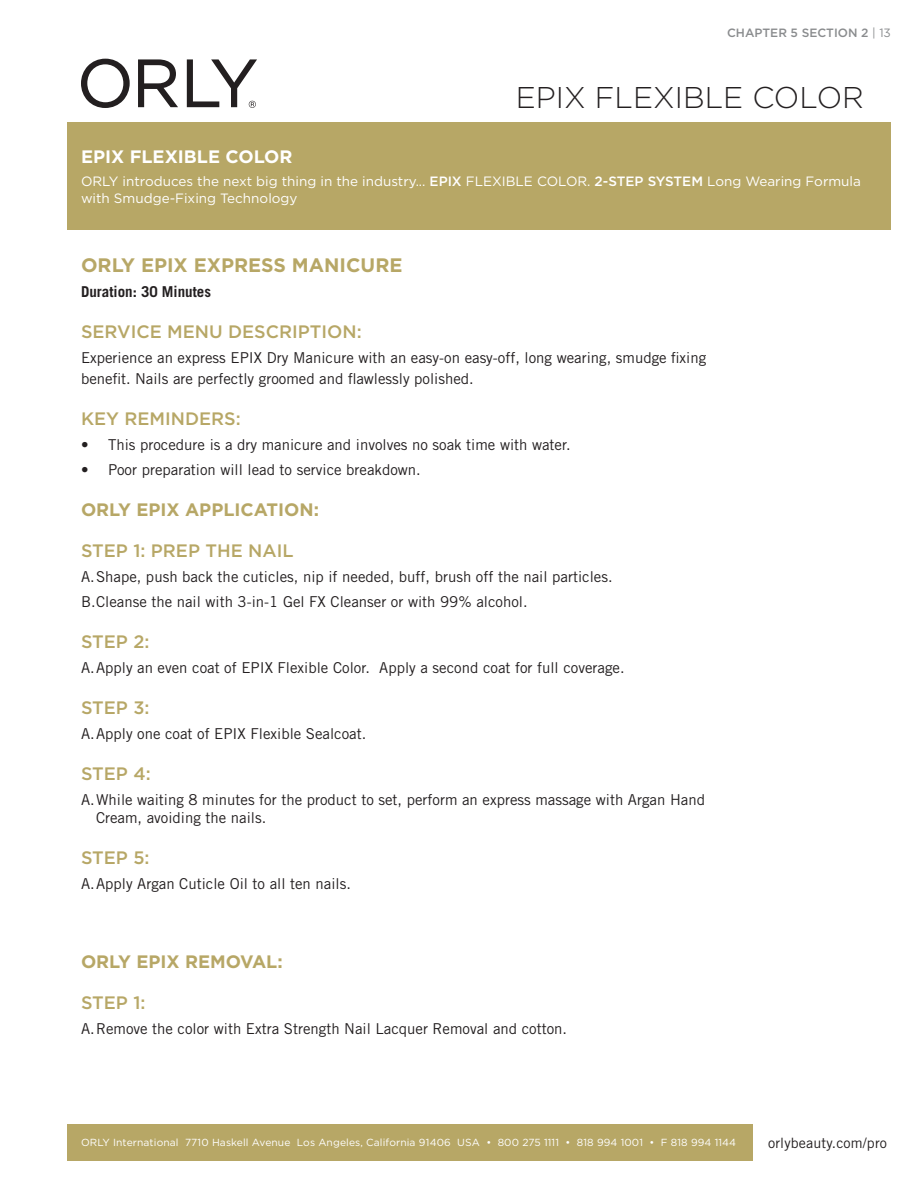
<style>
.page{position:relative;width:918px;height:1188px;background:#fff}
.page>*{position:absolute;margin:0;border:0;box-sizing:border-box;transform-origin:0 0}
.t1{font:300 30px "Gotham";color:#231f20}
.t2{font:700 19.5px "Gotham";color:#b7a766}
.t3{font:500 18px "Gotham";color:#b7a766}
.t4{font:700 18px "Gotham";color:#b7a766}
.t5{font:700 18px "Gotham";color:#fff}
.t6{font:15px/21px "Trade Gothic";color:#231f20}
.t7{font:700 15px "Trade Gothic";color:#231f20}
.t8{font:14.25px "Trade Gothic";letter-spacing:.01em;color:#231f20}
.t9{font:13.5px/16.5px "Gotham";color:#fff}
.t10{font:500 12px "Gotham";color:#8a8c8e}
.t11{font:10.2px "Gotham";letter-spacing:.01em;color:#fff}
.s1{font-weight:400}
.s2{font-weight:500}
</style>
<div class="page">
<div style="left:68px;top:1125px;width:685px;height:36px;background:#b7a766"></div>
<svg style="left:81px;top:59px;width:49px;height:49px"></svg>
<svg style="left:138px;top:59px;width:40px;height:48px"></svg>
<svg style="left:187px;top:59px;width:70px;height:49px"></svg>
<div style="left:68px;top:122px;width:823px;height:108px;background:#b7a766"></div>
<p class="t10" style="left:727px;top:25px;width:165px">CHAPTER 5 SECTION 2 <span class="s1">| 13</span></p>
<h1 class="t1" style="left:516px;top:78px;width:350px">EPIX FLEXIBLE COLOR</h1>
<p class="t5" style="left:81px;top:145px;width:213px">EPIX FLEXIBLE COLOR</p>
<p class="t9" style="left:81px;top:173px;width:781px">ORLY introduces the next big thing in the industry... <span class="s2">EPIX</span> FLEXIBLE COLOR. <span class="s2">2-STEP SYSTEM</span> Long Wearing Formula with Smudge-Fixing Technology</p>
<h2 class="t2" style="left:81px;top:252px;width:323px">ORLY EPIX EXPRESS MANICURE</h2>
<p class="t7" style="left:81px;top:282px;width:132px">Duration: 30 Minutes</p>
<p class="t3" style="left:81px;top:320px;width:61px">SERVICE</p>
<p class="t3" style="left:167px;top:320px;width:29px">MENU</p>
<p class="t3" style="left:228px;top:320px;width:27px">DESCRIPTION</p>
<p class="t3" style="left:357px;top:320px;width:7px">:</p>
<p class="t6" style="left:81px;top:347px;width:627px">Experience an express EPIX Dry Manicure with an easy-on easy-off, long wearing, smudge fixing benefit. Nails are perfectly groomed and flawlessly polished.</p>
<p class="t3" style="left:81px;top:407px;width:57px">KEY REMINDERS</p>
<p class="t3" style="left:236px;top:407px;width:7px">:</p>
<p class="t6" style="left:81px;top:434px;width:491px">• This procedure is a dry manicure and involves no soak time with water.</p>
<p class="t6" style="left:81px;top:459px;width:341px">• Poor preparation will lead to service breakdown.</p>
<p class="t4" style="left:81px;top:498px;width:131px">ORLY EPIX APPLICA</p>
<p class="t4" style="left:266px;top:498px;width:24px">TION</p>
<p class="t4" style="left:314px;top:498px;width:7px">:</p>
<p class="t3" style="left:81px;top:539px;width:13px">STEP</p>
<p class="t3" style="left:133px;top:539px;width:43px">1: PREP</p>
<p class="t3" style="left:205px;top:539px;width:13px">THE</p>
<p class="t3" style="left:248px;top:539px;width:12px">NAIL</p>
<p class="t6" style="left:81px;top:564px;width:533px;line-height:24.8px">A.Shape, push back the cuticles, nip if needed, buff, brush off the nail particles.<br>B.Cleanse the nail with 3-in-1 Gel FX Cleanser or with 99% alcohol.</p>
<p class="t3" style="left:81px;top:630px;width:13px">STEP</p>
<p class="t3" style="left:133px;top:630px;width:18px">2:</p>
<p class="t6" style="left:81px;top:657px;width:545px">A.Apply an even coat of EPIX Flexible Color. Apply a second coat for full coverage.</p>
<p class="t3" style="left:81px;top:696px;width:13px">STEP</p>
<p class="t3" style="left:133px;top:696px;width:18px">3:</p>
<p class="t6" style="left:81px;top:723px;width:287px">A.Apply one coat of EPIX Flexible Sealcoat.</p>
<p class="t3" style="left:81px;top:762px;width:13px">STEP</p>
<p class="t3" style="left:133px;top:762px;width:19px">4:</p>
<p class="t6" style="left:96px;top:790px;width:611px;line-height:18px;text-indent:-15px">A.While waiting 8 minutes for the product to set, perform an express massage with Argan Hand<br>Cream, avoiding the nails.</p>
<p class="t3" style="left:81px;top:846px;width:13px">STEP</p>
<p class="t3" style="left:133px;top:846px;width:18px">5:</p>
<p class="t6" style="left:81px;top:873px;width:271px">A.Apply Argan Cuticle Oil to all ten nails.</p>
<p class="t4" style="left:81px;top:950px;width:119px">ORLY EPIX REMO</p>
<p class="t4" style="left:240px;top:950px;width:44px">VAL :</p>
<p class="t3" style="left:81px;top:991px;width:13px">STEP</p>
<p class="t3" style="left:133px;top:991px;width:14px">1:</p>
<p class="t6" style="left:81px;top:1018px;width:488px">A.Remove the color with Extra Strength Nail Lacquer Removal and cotton.</p>
<p class="t11" style="left:81px;top:1136px;width:657px">ORLY International 7710 Haskell Avenue Los Angeles, California 91406 USA • 800 275 1111 • 818 994 1001 • F 818 994 1144</p>
<p class="t8" style="left:768px;top:1134px;width:120px">orlybeauty.com/pro</p>
</div>
